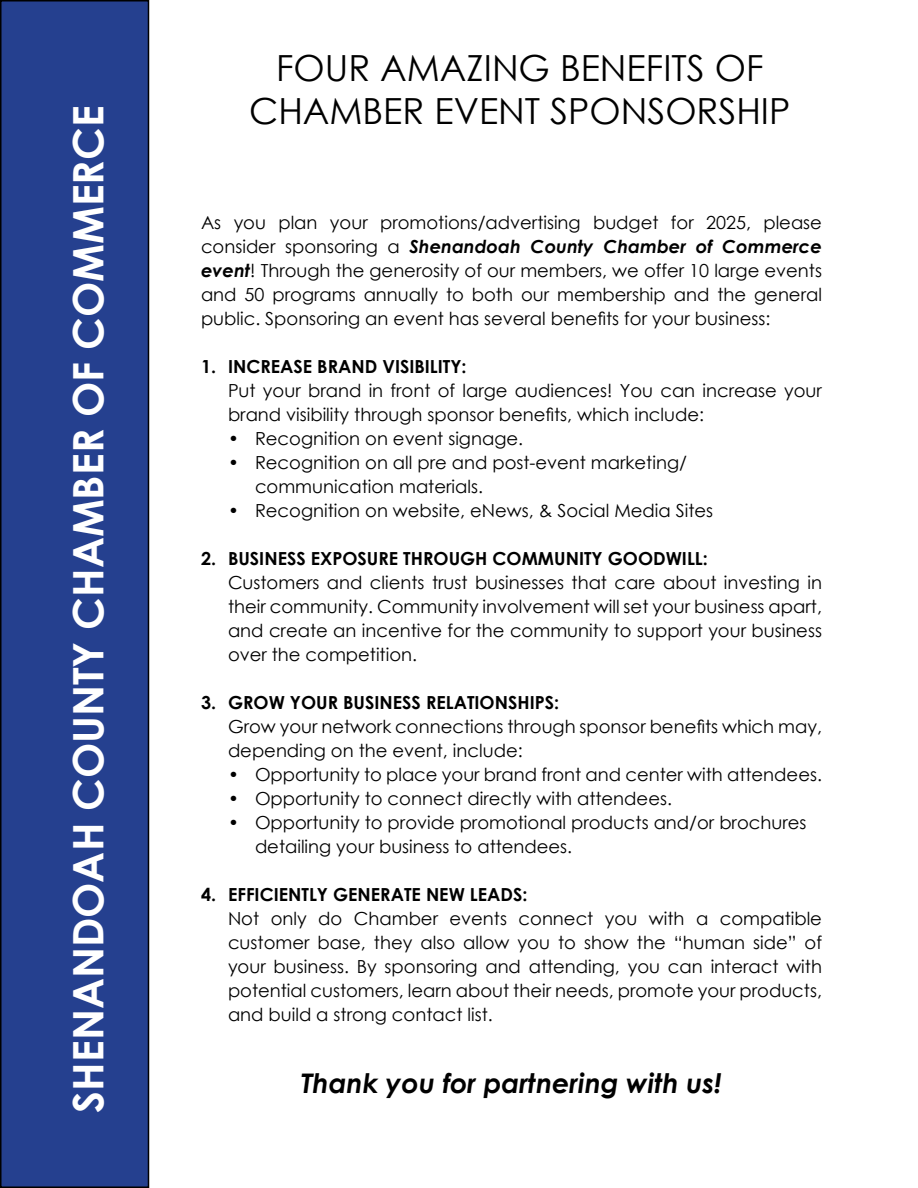
<style>
.page{position:relative;width:918px;height:1188px;background:#fff}
.page>*{position:absolute;margin:0;border:0;box-sizing:border-box;transform-origin:0 0}
.t1{font:700 42px "Century Gothic";color:#fff}
.t2{font:36px/43.2px "Century Gothic";color:#000;text-align:center}
.t3{font:italic 700 27px "Century Gothic";color:#000}
.t4{font:18px/24px "Century Gothic";color:#000}
.t5{font:700 18px "Century Gothic";color:#000}
.s1{font-weight:700;font-style:italic}
</style>
<div class="page">
<div style="left:1px;top:1px;width:147px;height:1186px;background:#25408f"></div>
<div style="left:0;top:0;width:149px;height:1188px;border:2px solid #000"></div>
<h1 class="t1" style="left:56px;top:1113px;width:1009px;rotate:-90deg">SHENANDOAH COUNTY CHAMBER OF COMMERCE</h1>
<h2 class="t2" style="left:249px;top:46px;width:543px">FOUR AMAZING BENEFITS OF<br>CHAMBER EVENT SPONSORSHIP</h2>
<p class="t4" style="left:201px;top:210px;width:623px;text-align:justify">As you plan your promotions/advertising budget for 2025, please consider sponsoring a <span class="s1">Shenandoah County Chamber of Commerce event</span>! Through the generosity of our members, we offer 10 large events and 50 programs annually to both our membership and the general public. Sponsoring an event has several benefits for your business:</p>
<p class="t5" style="left:201px;top:353px;width:267px">1. INCREASE BRAND VISIBILITY:</p>
<p class="t4" style="left:228px;top:378px;width:596px">Put your brand in front of large audiences! You can increase your brand visibility through sponsor benefits, which include:</p>
<p class="t4" style="left:228px;top:426px;width:297px">• Recognition on event signage.</p>
<p class="t4" style="left:255px;top:450px;width:433px;text-indent:-27px">• Recognition on all pre and post-event marketing/ communication materials.</p>
<p class="t4" style="left:228px;top:498px;width:487px">• Recognition on website, eNews, &amp; Social Media Sites</p>
<p class="t5" style="left:201px;top:545px;width:508px">2. BUSINESS EXPOSURE THROUGH COMMUNITY GOODWILL:</p>
<p class="t4" style="left:228px;top:570px;width:596px;text-align:justify">Customers and clients trust businesses that care about investing in their community. Community involvement will set your business apart, and create an incentive for the community to support your business over the competition.</p>
<p class="t5" style="left:201px;top:688px;width:360px">3. GROW YOUR BUSINESS RELATIONSHIPS:</p>
<p class="t4" style="left:228px;top:714px;width:595px">Grow your network connections through sponsor benefits which may, depending on the event, include:</p>
<p class="t4" style="left:228px;top:762px;width:596px">• Opportunity to place your brand front and center with attendees.</p>
<p class="t4" style="left:228px;top:786px;width:446px">• Opportunity to connect directly with attendees.</p>
<p class="t4" style="left:255px;top:810px;width:553px;text-indent:-27px">• Opportunity to provide promotional products and/or brochures detailing your business to attendees.</p>
<p class="t5" style="left:201px;top:880px;width:328px">4. EFFICIENTLY GENERATE NEW LEADS:</p>
<p class="t4" style="left:228px;top:906px;width:596px;text-align:justify">Not only do Chamber events connect you with a compatible customer base, they also allow you to show the “human side” of your business. By sponsoring and attending, you can interact with potential customers, learn about their needs, promote your products, and build a strong contact list.</p>
<h3 class="t3" style="left:301px;top:1062px;width:422px">Thank you for partnering with us!</h3>
</div>
